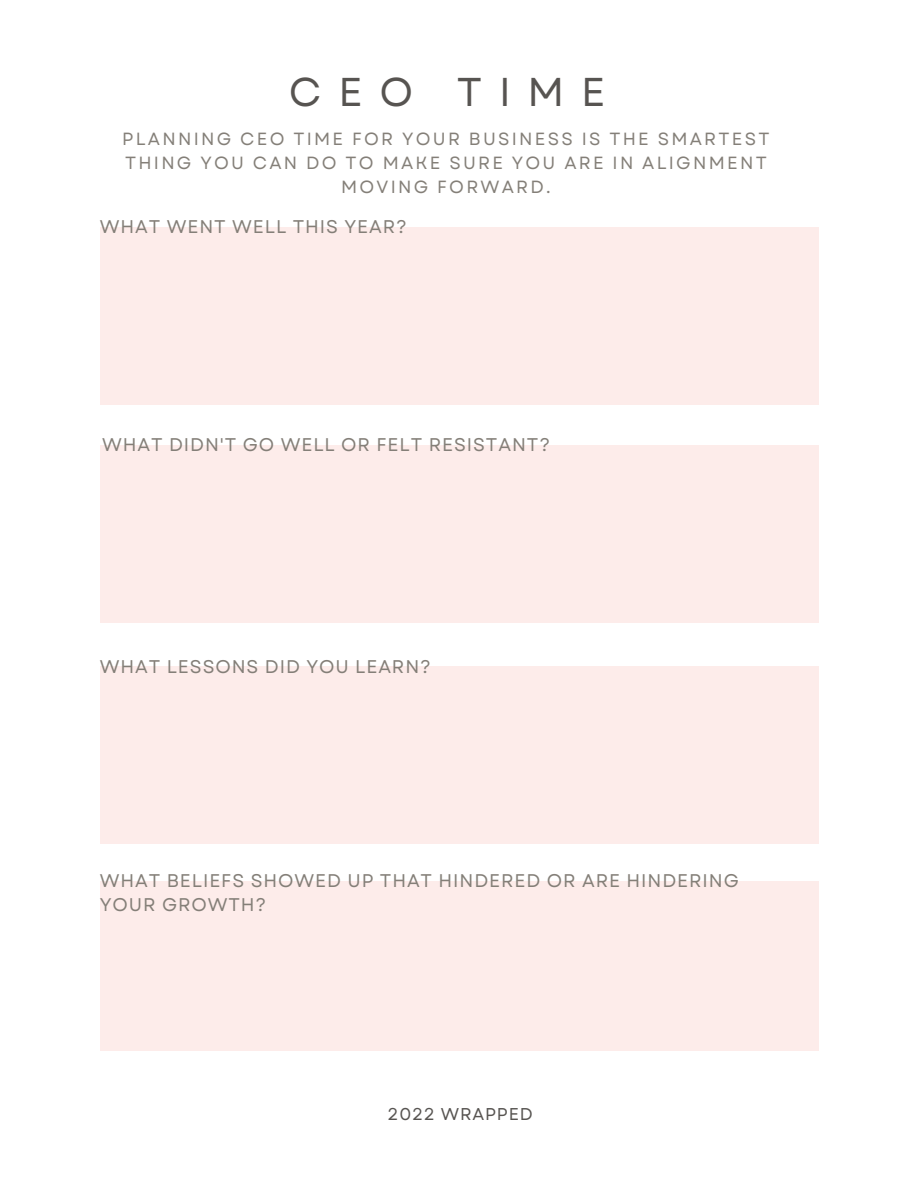
<style>
.page{position:relative;width:918px;height:1188px;background:#fff}
.page>*{position:absolute;margin:0;border:0;box-sizing:border-box;transform-origin:0 0}
.t1{font:40.2px "Garet";letter-spacing:.42em;color:#575451}
.t2{font:18.3px/23.7px "Garet";letter-spacing:.05em;color:#847f78}
.t3{font:17.7px/24.3px "Garet";letter-spacing:.13em;color:#847f78;text-align:center}
.t4{font:17.1px "Garet";letter-spacing:.05em;color:#575451}
</style>
<div class="page">
<div style="left:100px;top:227px;width:719px;height:178px;background:#fdecea"></div>
<div style="left:100px;top:445px;width:719px;height:178px;background:#fdecea"></div>
<div style="left:100px;top:666px;width:719px;height:178px;background:#fdecea"></div>
<div style="left:100px;top:881px;width:719px;height:170px;background:#fdecea"></div>
<h1 class="t1" style="left:289px;top:63px;width:318px">CEO TIME</h1>
<p class="t3" style="left:122px;top:126px;width:649px">PLANNING CEO TIME FOR YOUR BUSINESS IS THE SMARTEST<br>THING YOU CAN DO TO MAKE SURE YOU ARE IN ALIGNMENT<br>MOVING FORWARD.</p>
<p class="t2" style="left:100px;top:215px;width:309px">WHAT WENT WELL THIS YEAR?</p>
<p class="t2" style="left:102px;top:433px;width:450px">WHAT DIDN'T GO WELL OR FELT RESISTANT?</p>
<p class="t2" style="left:100px;top:655px;width:333px">WHAT LESSONS DID YOU LEARN?</p>
<p class="t2" style="left:100px;top:869px;width:641px">WHAT BELIEFS SHOWED UP THAT HINDERED OR ARE HINDERING<br>YOUR GROWTH?</p>
<p class="t4" style="left:388px;top:1101px;width:147px">2022 WRAPPED</p>
</div>
